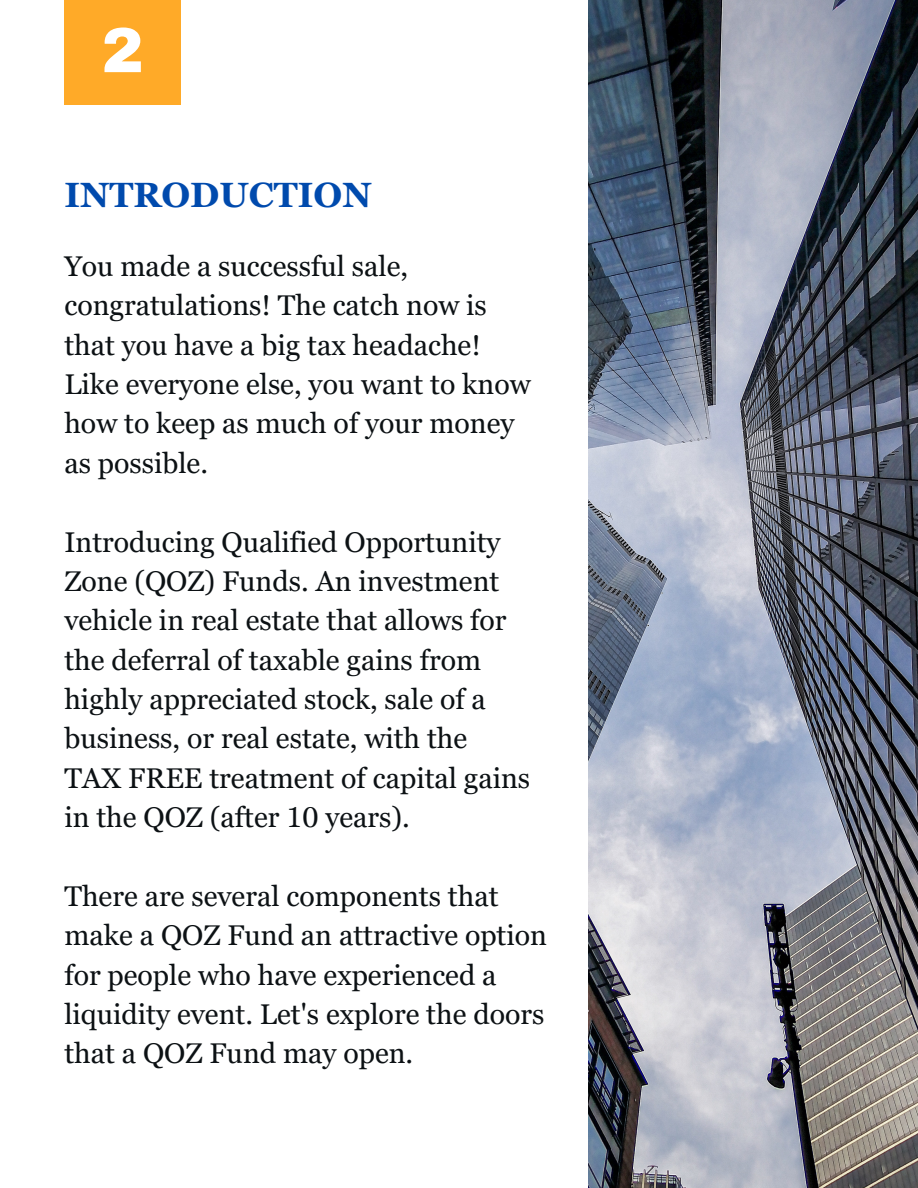
<style>
.page{position:relative;width:918px;height:1188px;background:#fff}
.page>*{position:absolute;margin:0;border:0;box-sizing:border-box;transform-origin:0 0}
.t1{font:900 63.75px "Archivo";color:#fff}
.t2{font:700 35.1px "Georgia Pro";color:#004aad}
.t3{font:28.5px/39.3px "Georgia Pro";color:#0c1114}
</style>
<div class="page">
<div style="left:64px;top:0;width:116px;height:104px;background:#ffaa28"></div>
<img style="left:588px;top:0;width:330px;height:1188px">
<p class="t1" style="left:101px;top:16px;width:44px">2</p>
<p class="t2" style="left:64px;top:175px;width:309px">INTRODUCTION</p>
<p class="t3" style="left:64px;top:246px;width:424px">You made a successful sale, congratulations! The catch now is</p>
<p class="t3" style="left:64px;top:325px;width:418px">that you have a big tax headache!</p>
<p class="t3" style="left:64px;top:364px;width:468px">Like everyone else, you want to know how to keep as much of your money</p>
<p class="t3" style="left:64px;top:443px;width:145px">as possible.</p>
<p class="t3" style="left:64px;top:522px;width:444px">Introducing Qualified Opportunity Zone (QOZ) Funds. An investment vehicle in real estate that allows for the deferral of taxable gains from highly appreciated stock, sale of a business, or real estate, with the</p>
<p class="t3" style="left:64px;top:758px;width:467px">TAX FREE treatment of capital gains in the QOZ (after 10 years).</p>
<p class="t3" style="left:64px;top:876px;width:484px">There are several components that make a QOZ Fund an attractive option for people who have experienced a liquidity event. Let's explore the doors that a QOZ Fund may open.</p>
</div>
